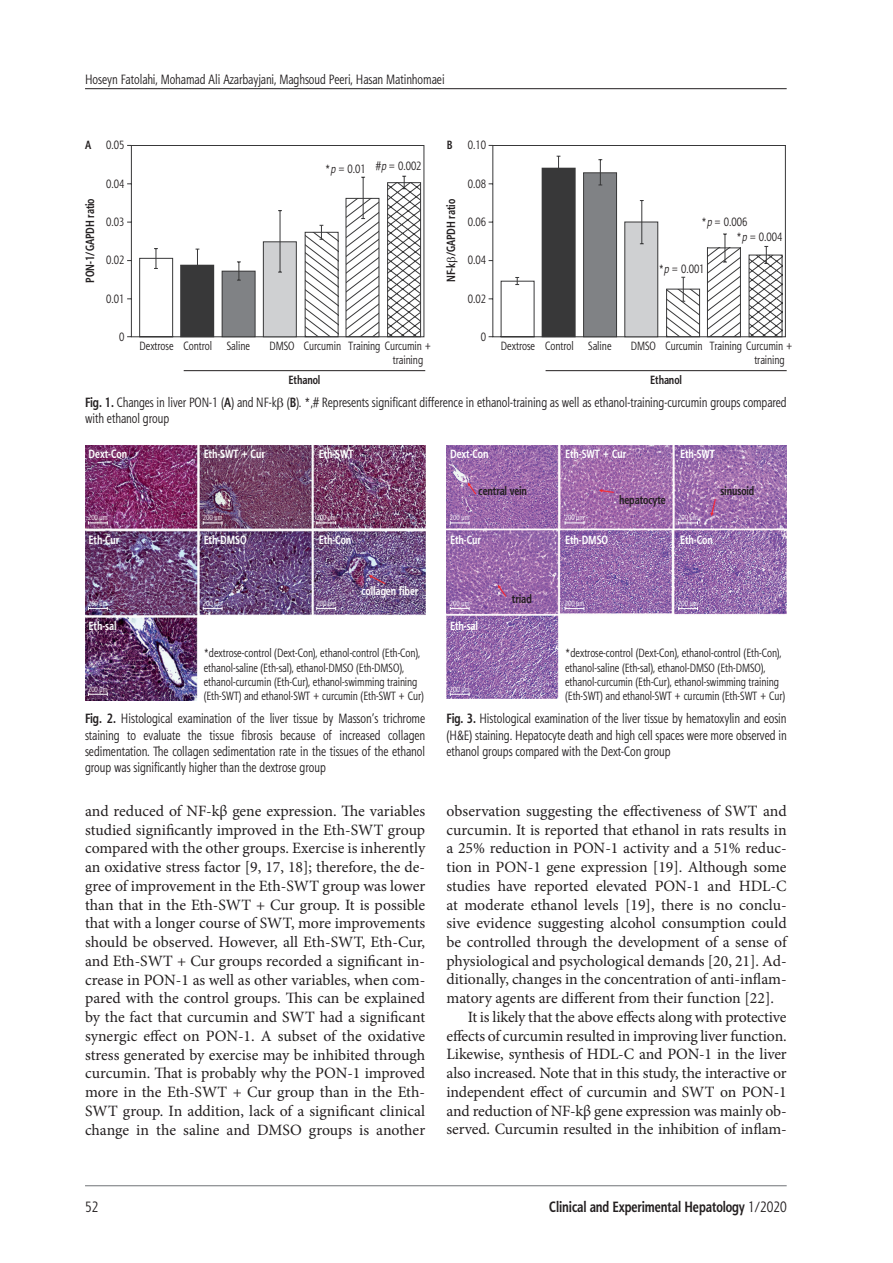
<style>
.page{position:relative;width:893px;height:1263px;background:#fff}
.page>*{position:absolute;margin:0;border:0;box-sizing:border-box;transform-origin:0 0}
.t1{font:15.75px/18.8px "Minion Pro";letter-spacing:-.005em;color:#231f20;text-align:justify}
.t2{font:700 15px "Aerton Cnd EFN";color:#231f20}
.t3{font:15px "Aerton Cnd EFN";color:#231f20}
.t4{font:13.5px/16.2px "Aerton Cnd EFN";color:#231f20;text-align:justify}
.t5{font:12px/14.4px "Aerton Cnd EFN";color:#231f20}
.t6{font:700 12px "Aerton Cnd EFN";color:#fff}
.t7{font:700 12px "Aerton Cnd EFN";color:#231f20}
.t8{font:7.5px "Aerton Cnd EFN";color:#fff}
.s1{font-style:italic}
.s2{font-weight:700}
.s3{font-weight:400}
</style>
<div class="page">
<hr style="left:85px;top:1185px;width:702px;height:1px;background:#808285">
<hr style="left:85px;top:88px;width:702px;height:1px;background:#231f20">
<svg style="left:127px;top:145px;width:298px;height:192px"></svg>
<svg style="left:153px;top:176px;width:268px;height:161px"></svg>
<svg style="left:488px;top:145px;width:298px;height:192px"></svg>
<svg style="left:515px;top:155px;width:268px;height:182px"></svg>
<div style="left:666px;top:289px;width:34px;height:48px;border:1px solid #383839"></div>
<svg style="left:667px;top:277px;width:33px;height:60px"></svg>
<svg style="left:707px;top:234px;width:33px;height:103px"></svg>
<svg style="left:749px;top:246px;width:33px;height:91px"></svg>
<hr style="left:184px;top:370px;width:241px;height:1px;background:#231f20">
<hr style="left:546px;top:370px;width:241px;height:1px;background:#231f20">
<img style="left:85px;top:445px;width:340px;height:255px">
<img style="left:446px;top:445px;width:341px;height:254px">
<svg style="left:88px;top:521px;width:20px;height:4px"></svg>
<svg style="left:450px;top:521px;width:20px;height:4px"></svg>
<svg style="left:450px;top:607px;width:20px;height:3px"></svg>
<svg style="left:450px;top:692px;width:20px;height:4px"></svg>
<svg style="left:88px;top:607px;width:20px;height:3px"></svg>
<svg style="left:88px;top:692px;width:20px;height:4px"></svg>
<svg style="left:203px;top:521px;width:20px;height:4px"></svg>
<svg style="left:565px;top:521px;width:20px;height:4px"></svg>
<svg style="left:565px;top:607px;width:20px;height:3px"></svg>
<svg style="left:203px;top:607px;width:20px;height:3px"></svg>
<svg style="left:316px;top:521px;width:20px;height:4px"></svg>
<svg style="left:678px;top:521px;width:20px;height:4px"></svg>
<svg style="left:678px;top:607px;width:20px;height:3px"></svg>
<svg style="left:316px;top:607px;width:20px;height:3px"></svg>
<p class="t4" style="left:85px;top:71px;width:361px">Hoseyn Fatolahi, Mohamad Ali Azarbayjani, Maghsoud Peeri, Hasan Matinhomaei</p>
<p class="t5" style="left:468px;top:138px;width:20px">0.10</p>
<p class="t5" style="left:468px;top:176px;width:20px">0.08</p>
<p class="t5" style="left:468px;top:215px;width:20px">0.06</p>
<p class="t5" style="left:468px;top:253px;width:20px">0.04</p>
<p class="t5" style="left:468px;top:291px;width:20px">0.02</p>
<p class="t5" style="left:481px;top:330px;width:7px">0</p>
<p class="t5" style="left:106px;top:138px;width:20px">0.05</p>
<p class="t5" style="left:106px;top:176px;width:20px">0.04</p>
<p class="t5" style="left:106px;top:215px;width:20px">0.03</p>
<p class="t5" style="left:106px;top:253px;width:20px">0.02</p>
<p class="t5" style="left:106px;top:291px;width:20px">0.01</p>
<p class="t5" style="left:119px;top:330px;width:7px">0</p>
<p class="t7" style="left:85px;top:138px;width:8px">A</p>
<p class="t7" style="left:447px;top:138px;width:7px">B</p>
<p class="t5" style="left:376px;top:159px;width:47px">#<span class="s1">p</span> = 0.002</p>
<p class="t5" style="left:325px;top:162px;width:42px">*<span class="s1">p</span> = 0.01</p>
<p class="t7" style="left:83px;top:283px;width:86px;rotate:-90deg">PON-1/GAPDH ratio</p>
<p class="t7" style="left:444px;top:282px;width:85px;rotate:-90deg">NF-k /GAPDH ratio</p>
<p class="t5" style="left:736px;top:214px;width:47px;line-height:15.1px;text-indent:-35px">*<span class="s1">p</span> = 0.006<br>*<span class="s1">p</span> = 0.004</p>
<p class="t5" style="left:659px;top:261px;width:47px">*<span class="s1">p</span> = 0.001</p>
<p class="t5" style="left:139px;top:339px;width:112px">Dextrose Control Saline</p>
<p class="t5" style="left:393px;top:339px;width:40px;line-height:13.5px;text-indent:-123px">DMSO Curcumin Training Curcumin + training</p>
<p class="t5" style="left:501px;top:339px;width:112px">Dextrose Control Saline</p>
<p class="t5" style="left:754px;top:339px;width:40px;line-height:13.5px;text-indent:-123px">DMSO Curcumin Training Curcumin + training</p>
<p class="t7" style="left:289px;top:372px;width:33px">Ethanol</p>
<p class="t7" style="left:650px;top:372px;width:33px">Ethanol</p>
<p class="t4" style="left:85px;top:394px;width:703px"><span class="s2">Fig. 1.</span> Changes in liver PON-1 (<span class="s2">A</span>) and NF-k (<span class="s2">B</span>). *,# Represents significant difference in ethanol-training as well as ethanol-training-curcumin groups compared with ethanol group</p>
<p class="t6" style="left:89px;top:447px;width:40px">Dext-Con</p>
<p class="t6" style="left:204px;top:447px;width:63px">Eth-SWT + Cur</p>
<p class="t6" style="left:319px;top:447px;width:36px">Eth-SWT</p>
<p class="t6" style="left:450px;top:447px;width:40px">Dext-Con</p>
<p class="t7" style="left:479px;top:484px;width:50px">central vein</p>
<p class="t6" style="left:565px;top:447px;width:63px">Eth-SWT + Cur</p>
<p class="t7" style="left:619px;top:492px;width:48px">hepatocyte</p>
<p class="t6" style="left:680px;top:447px;width:36px">Eth-SWT</p>
<p class="t7" style="left:720px;top:484px;width:35px">sinusoid</p>
<p class="t8" style="left:88px;top:513px;width:21px">200 µm</p>
<p class="t8" style="left:450px;top:513px;width:21px">200 µm</p>
<p class="t8" style="left:203px;top:513px;width:21px">200 µm</p>
<p class="t8" style="left:565px;top:513px;width:21px">200 µm</p>
<p class="t8" style="left:316px;top:513px;width:21px">200 µm</p>
<p class="t8" style="left:678px;top:513px;width:21px">200 µm</p>
<p class="t6" style="left:89px;top:533px;width:32px">Eth-Cur</p>
<p class="t6" style="left:204px;top:533px;width:45px">Eth-DMSO</p>
<p class="t6" style="left:319px;top:533px;width:34px">Eth-Con</p>
<p class="t6" style="left:450px;top:533px;width:32px">Eth-Cur</p>
<p class="t6" style="left:565px;top:533px;width:45px">Eth-DMSO</p>
<p class="t6" style="left:680px;top:533px;width:34px">Eth-Con</p>
<p class="t8" style="left:88px;top:599px;width:21px">200 µm</p>
<p class="t6" style="left:361px;top:584px;width:58px">collagen fiber</p>
<p class="t7" style="left:512px;top:591px;width:21px">triad</p>
<p class="t8" style="left:203px;top:599px;width:21px">200 µm</p>
<p class="t8" style="left:565px;top:599px;width:21px">200 µm</p>
<p class="t8" style="left:316px;top:599px;width:21px">200 µm</p>
<p class="t8" style="left:678px;top:599px;width:21px">200 µm</p>
<p class="t8" style="left:450px;top:599px;width:21px">200 µm</p>
<p class="t6" style="left:89px;top:619px;width:29px">Eth-sal</p>
<p class="t6" style="left:450px;top:619px;width:29px">Eth-sal</p>
<p class="t8" style="left:88px;top:684px;width:21px">200 µm</p>
<p class="t5" style="left:204px;top:646px;width:222px">*dextrose-control (Dext-Con), ethanol-control (Eth-Con), ethanol-saline (Eth-sal), ethanol-DMSO (Eth-DMSO), ethanol-curcumin (Eth-Cur), ethanol-swimming training (Eth-SWT) and ethanol-SWT + curcumin (Eth-SWT + Cur)</p>
<p class="t8" style="left:450px;top:684px;width:21px">200 µm</p>
<p class="t5" style="left:565px;top:646px;width:222px">*dextrose-control (Dext-Con), ethanol-control (Eth-Con), ethanol-saline (Eth-sal), ethanol-DMSO (Eth-DMSO), ethanol-curcumin (Eth-Cur), ethanol-swimming training (Eth-SWT) and ethanol-SWT + curcumin (Eth-SWT + Cur)</p>
<p class="t4" style="left:85px;top:710px;width:342px"><span class="s2">Fig. 2.</span> Histological examination of the liver tissue by Masson’s trichrome staining to evaluate the tissue fibrosis because of increased collagen sedimentation. The collagen sedimentation rate in the tissues of the ethanol group was significantly higher than the dextrose group</p>
<p class="t4" style="left:446px;top:710px;width:342px"><span class="s2">Fig. 3.</span> Histological examination of the liver tissue by hematoxylin and eosin (H&amp;E) staining. Hepatocyte death and high cell spaces were more observed in ethanol groups compared with the Dext-Con group</p>
<p class="t1" style="left:85px;top:801px;width:342px">and reduced of NF-kβ gene expression. The variables studied significantly improved in the Eth-SWT group compared with the other groups. Exercise is inherently an oxidative stress factor [9, 17, 18]; therefore, the de&shy;gree of improvement in the Eth-SWT group was lower than that in the Eth-SWT + Cur group. It is possible that with a longer course of SWT, more improvements should be observed. However, all Eth-SWT, Eth-Cur, and Eth-SWT + Cur groups recorded a significant in&shy;crease in PON-1 as well as other variables, when com&shy;pared with the control groups. This can be explained by the fact that curcumin and SWT had a significant synergic effect on PON-1. A subset of the oxidative stress generated by exercise may be inhibited through curcumin. That is probably why the PON-1 improved more in the Eth-SWT + Cur group than in the Eth-SWT group. In addition, lack of a significant clinical change in the saline and DMSO groups is another</p>
<p class="t1" style="left:446px;top:801px;width:342px">observation suggesting the effectiveness of SWT and</p>
<p class="t1" style="left:446px;top:820px;width:342px">curcumin. It is reported that ethanol in rats results in</p>
<p class="t1" style="left:446px;top:839px;width:342px">a 25% reduction in PON-1 activity and a 51% reduc-</p>
<p class="t1" style="left:446px;top:858px;width:342px">tion in PON-1 gene expression [19]. Although some</p>
<p class="t1" style="left:446px;top:876px;width:342px">studies have reported elevated PON-1 and HDL-C</p>
<p class="t1" style="left:446px;top:895px;width:342px">at moderate ethanol levels [19], there is no conclu-</p>
<p class="t1" style="left:446px;top:914px;width:342px">sive evidence suggesting alcohol consumption could</p>
<p class="t1" style="left:446px;top:933px;width:342px">be controlled through the development of a sense of</p>
<p class="t1" style="left:446px;top:951px;width:342px">physiological and psychological demands [20, 21]. Ad-</p>
<p class="t1" style="left:446px;top:970px;width:342px">ditionally, changes in the concentration of anti-inflam-</p>
<p class="t1" style="left:446px;top:989px;width:329px">matory agents are different from their function [22].</p>
<p class="t1" style="left:468px;top:1008px;width:320px">It is likely that the above effects along with protective</p>
<p class="t1" style="left:446px;top:1026px;width:342px">effects of curcumin resulted in improving liver function.</p>
<p class="t1" style="left:446px;top:1045px;width:342px">Likewise, synthesis of HDL-C and PON-1 in the liver</p>
<p class="t1" style="left:446px;top:1064px;width:342px">also increased. Note that in this study, the interactive or</p>
<p class="t1" style="left:446px;top:1082px;width:342px">independent effect of curcumin and SWT on PON-1</p>
<p class="t1" style="left:446px;top:1101px;width:342px">and reduction of NF-kβ gene expression was mainly ob-</p>
<p class="t1" style="left:446px;top:1120px;width:342px">served. Curcumin resulted in the inhibition of inflam-</p>
<p class="t3" style="left:85px;top:1198px;width:15px">52</p>
<p class="t2" style="left:549px;top:1198px;width:239px">Clinical and Experimental Hepatology <span class="s3">1/2020</span></p>
</div>
